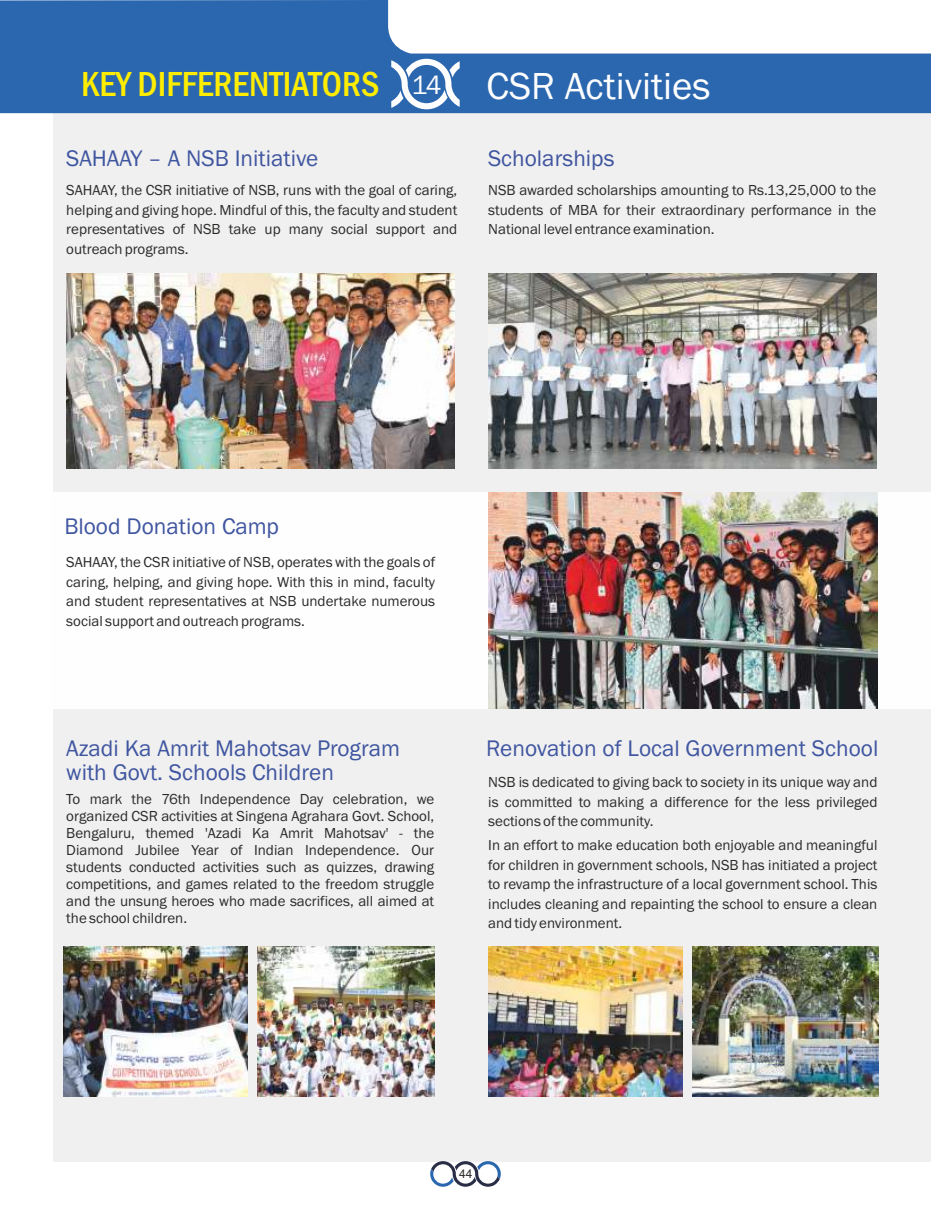
<style>
.page{position:relative;width:931px;height:1214px;background:#fff}
.page>*{position:absolute;margin:0;border:0;box-sizing:border-box;transform-origin:0 0}
.t1{font:39px "Franklin Gothic";color:#fefefe}
.t2{font:500 condensed 36px "Franklin Gothic";color:#ffed00}
.t3{font:23.4px/23.9px "Franklin Gothic";color:#3f55a0}
.t4{font:15px/19.5px "Franklin Gothic";color:#2b2a29;text-align:justify}
.t5{font:12px "Arial";color:#2b2a29}
.s1{font-weight:400;font-stretch:normal;font-size:27px;color:#fefefe}
</style>
<div class="page">
<div style="left:53px;top:53px;width:878px;height:1108px;background:#f0f0f0"></div>
<div style="left:51px;top:492px;width:880px;height:216px;background:#fefefe"></div>
<img style="left:488px;top:492px;width:389px;height:216px">
<img style="left:488px;top:273px;width:388px;height:195px">
<img style="left:488px;top:946px;width:194px;height:150px">
<img style="left:693px;top:946px;width:185px;height:150px">
<img style="left:63px;top:946px;width:185px;height:150px">
<img style="left:258px;top:946px;width:176px;height:150px">
<svg style="left:0;top:0;width:931px;height:113px;fill:#2b67af"></svg>
<svg style="left:430px;top:1161px;width:71px;height:25px"></svg>
<img style="left:66px;top:273px;width:388px;height:195px">
<svg style="left:391px;top:59px;width:69px;height:50px"></svg>
<h2 class="t2" style="left:81px;top:70px;width:362px">KEY DIFFERENTIATORS <span class="s1">14</span></h2>
<h1 class="t1" style="left:486px;top:72px;width:226px">CSR Activities</h1>
<h3 class="t3" style="left:66px;top:148px;width:254px">SAHAAY – A NSB Initiative</h3>
<p class="t4" style="left:66px;top:182px;width:392px">SAHAAY, the CSR initiative of NSB, runs with the goal of caring, helping and giving hope. Mindful of this, the faculty and student representatives of NSB take up many social support and outreach programs.</p>
<p class="t4" style="left:488px;top:182px;width:390px">NSB awarded scholarships amounting to Rs.13,25,000 to the students of MBA for their extraordinary performance in the National level entrance examination.</p>
<h3 class="t3" style="left:488px;top:148px;width:128px">Scholarships</h3>
<h3 class="t3" style="left:64px;top:516px;width:216px">Blood Donation Camp</h3>
<p class="t4" style="left:66px;top:553px;width:370px">SAHAAY, the CSR initiative of NSB, operates with the goals of caring, helping, and giving hope. With this in mind, faculty and student representatives at NSB undertake numerous social support and outreach programs.</p>
<h3 class="t3" style="left:66px;top:738px;width:335px">Azadi Ka Amrit Mahotsav Program with Govt. Schools Children</h3>
<p class="t4" style="left:66px;top:791px;width:369px;line-height:17px">To mark the 76th Independence Day celebration, we organized CSR activities at Singena Agrahara Govt. School, Bengaluru, themed 'Azadi Ka Amrit Mahotsav' - the Diamond Jubilee Year of Indian Independence. Our students conducted activities such as quizzes, drawing competitions, and games related to the freedom struggle and the unsung heroes who made sacrifices, all aimed at the school children.</p>
<h3 class="t3" style="left:486px;top:738px;width:394px">Renovation of Local Government School</h3>
<p class="t4" style="left:488px;top:773px;width:391px">NSB is dedicated to giving back to society in its unique way and is committed to making a difference for the less privileged sections of the community.</p>
<p class="t4" style="left:488px;top:836px;width:391px">In an effort to make education both enjoyable and meaningful for children in government schools, NSB has initiated a project to revamp the infrastructure of a local government school. This includes cleaning and repainting the school to ensure a clean and tidy environment.</p>
<p class="t5" style="left:459px;top:1169px;width:15px">44</p>
</div>
